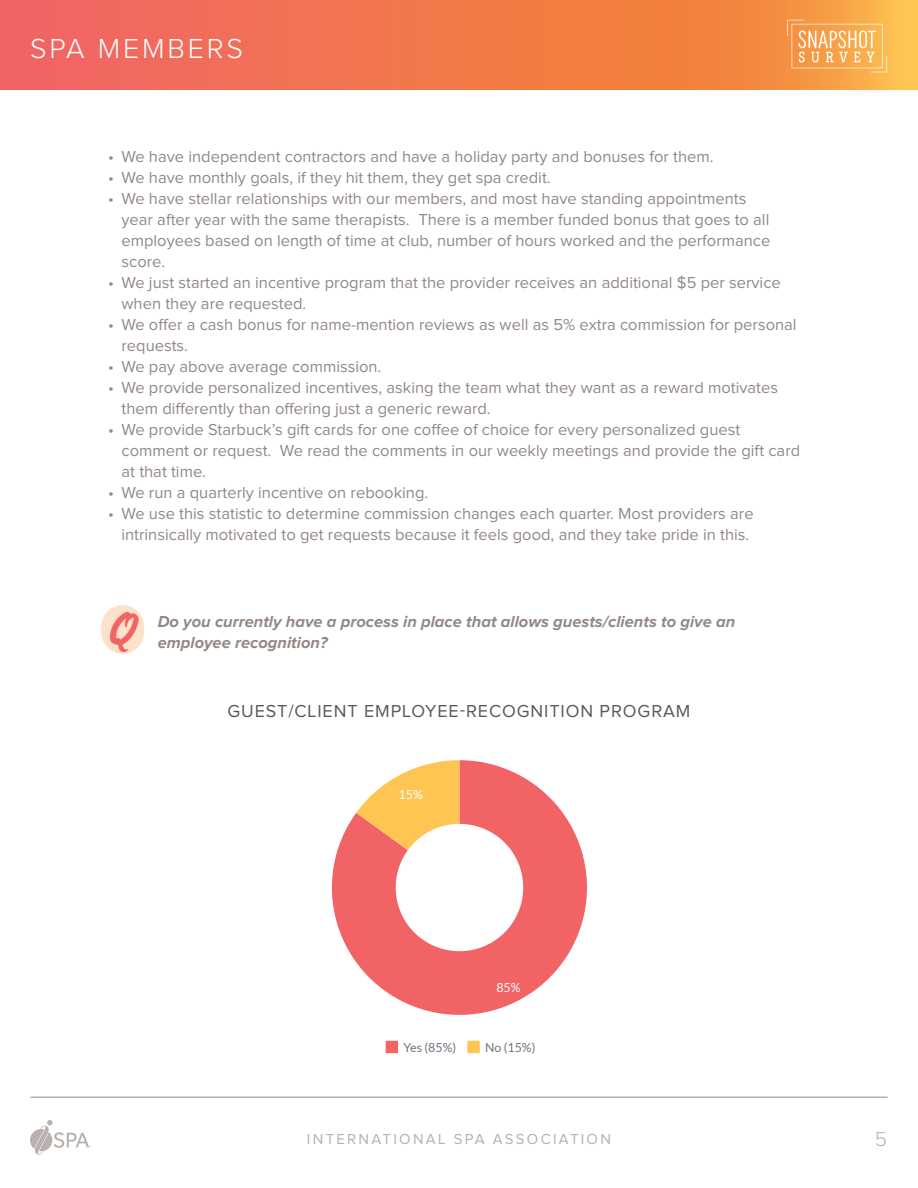
<style>
.page{position:relative;width:918px;height:1188px;background:#fff}
.page>*{position:absolute;margin:0;border:0;box-sizing:border-box;transform-origin:0 0}
.Question-All_Members{font:39px "Scriptorama JF Tradeshow";color:#f16464}
.t1{font:300 28.5px "Proxima Nova";letter-spacing:.1em;color:#fff}
.t2{font:300 21px "Proxima Nova";color:#b8b1ad}
.H3_Chart_Title{font:18px "Proxima Nova";letter-spacing:.05em;color:#58595b}
.t3{font:16.5px/21px "Proxima Nova";color:#928884}
.Questions{font:italic 700 16.5px/21px "Proxima Nova";color:#928884}
.t4{font:15px "Proxima Nova";letter-spacing:.15em;color:#b8b1ad}
.t5{font:12.45px "Lato";color:#6c757d}
.t6{font:12.45px "Lato";color:#fff}
</style>
<div class="page">
<svg style="left:30px;top:1120px;width:62px;height:35px"></svg>
<svg style="left:0;top:0;width:918px;height:90px;background:#f27a4d"></svg>
<svg style="left:787px;top:20px;width:100px;height:52px;background:#f8b265"></svg>
<hr style="left:31px;top:1096px;width:856px;height:2px;background:#b8b1ad">
<div style="left:101px;top:605px;width:43px;height:49px;background:#fee1cb;border-radius:21px"></div>
<svg style="left:332px;top:760px;width:255px;height:255px;fill:#f16364"></svg>
<svg style="left:356px;top:760px;width:103px;height:90px"></svg>
<svg style="left:386px;top:1041px;width:12px;height:12px"></svg>
<svg style="left:467px;top:1041px;width:13px;height:12px"></svg>
<h2 class="t1" style="left:30px;top:35px;width:215px">SPA MEMBERS</h2>
<p class="t3" style="left:108px;top:146px;width:607px">• We have independent contractors and have a holiday party and bonuses for them.</p>
<p class="t3" style="left:108px;top:167px;width:444px">• We have monthly goals, if they hit them, they get spa credit.</p>
<p class="t3" style="left:122px;top:188px;width:650px;text-indent:-14px">• We have stellar relationships with our members, and most have standing appointments year after year with the same therapists. There is a member funded bonus that goes to all employees based on length of time at club, number of hours worked and the performance score.</p>
<p class="t3" style="left:122px;top:272px;width:661px;text-indent:-14px">• We just started an incentive program that the provider receives an additional $5 per service when they are requested.</p>
<p class="t3" style="left:122px;top:314px;width:677px;text-indent:-14px">• We offer a cash bonus for name-mention reviews as well as 5% extra commission for personal requests.</p>
<p class="t3" style="left:108px;top:356px;width:275px">• We pay above average commission.</p>
<p class="t3" style="left:122px;top:377px;width:658px;text-indent:-14px">• We provide personalized incentives, asking the team what they want as a reward motivates them differently than offering just a generic reward.</p>
<p class="t3" style="left:122px;top:419px;width:680px;text-indent:-14px">• We provide Starbuck’s gift cards for one coffee of choice for every personalized guest comment or request. We read the comments in our weekly meetings and provide the gift card at that time.</p>
<p class="t3" style="left:108px;top:482px;width:322px">• We run a quarterly incentive on rebooking.</p>
<p class="t3" style="left:108px;top:503px;width:647px;text-align:center">• We use this statistic to determine commission changes each quarter. Most providers are intrinsically motivated to get requests because it feels good, and they take pride in this.</p>
<p class="Question-All_Members" style="left:109px;top:603px;width:26px">Q</p>
<p class="Questions" style="left:158px;top:612px;width:579px">Do you currently have a process in place that allows guests/clients to give an employee recognition?</p>
<p class="H3_Chart_Title" style="left:227px;top:703px;width:465px">GUEST/CLIENT EMPLOYEE-RECOGNITION PROGRAM</p>
<p class="t6" style="left:399px;top:787px;width:26px">15%</p>
<p class="t6" style="left:496px;top:980px;width:26px">85%</p>
<p class="t5" style="left:403px;top:1041px;width:54px">Yes (85%)</p>
<p class="t5" style="left:485px;top:1041px;width:52px">No (15%)</p>
<p class="t4" style="left:307px;top:1132px;width:306px">INTERNATIONAL SPA ASSOCIATION</p>
<p class="t2" style="left:875px;top:1129px;width:14px">5</p>
</div>
